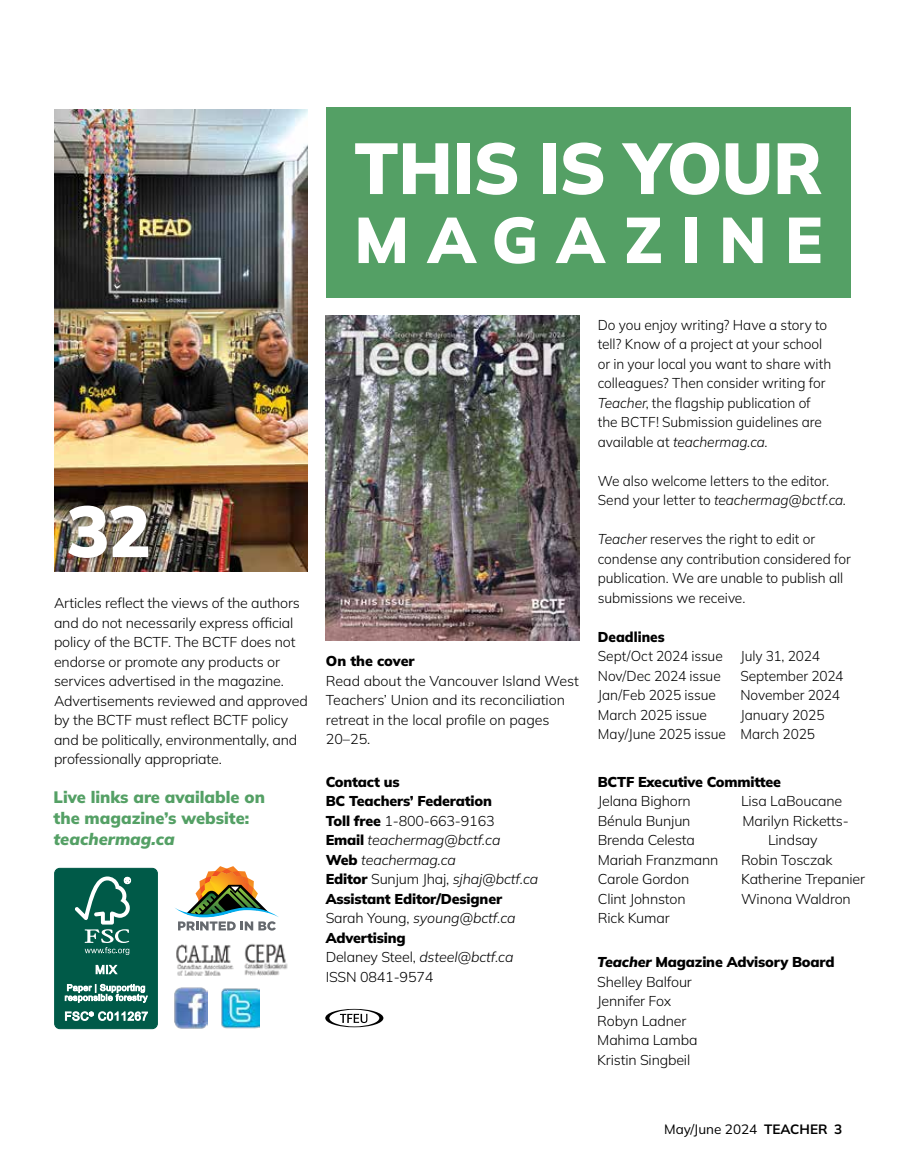
<style>
.page{position:relative;width:905px;height:1161px;background:#fff}
.page>*{position:absolute;margin:0;border:0;box-sizing:border-box;transform-origin:0 0}
.t1{font:900 72px "Mulish";letter-spacing:-.01em;color:#fff;scale:.96 1}
.t2{font:900 72px "Mulish";letter-spacing:-.01em;color:#fff}
.t3{font:900 64.5px "Mulish";letter-spacing:.3em;color:#fff;scale:.96 1}
.t4{font:900 16.5px/21px "Mulish";color:#54a065}
.t5{font:italic 900 16.5px "Mulish";color:#54a065}
.t6{font:200 14.25px/19.5px "Mulish";letter-spacing:-.01em;color:#000}
.t7{font:200 14.25px/19.5px "Mulish";letter-spacing:-.01em;color:#000;scale:.96 1}
.t8{font:900 14.25px/19.5px "Mulish";letter-spacing:-.01em;color:#000}
.t9{font:900 14.25px "Mulish";letter-spacing:-.01em;color:#000;scale:.96 1}
.t10{font:200 13.5px "Mulish";color:#000}
.s1{font-weight:200}
.s2{font-weight:200;font-style:italic}
.s3{font-style:italic}
.s4{font-weight:900;font-style:italic}
.s5{font-weight:900}
.s6{font-weight:700}
</style>
<div class="page">
<div style="left:326px;top:107px;width:524px;height:191px;background:#54a065"></div>
<img style="left:326px;top:315px;width:253px;height:325px">
<img style="left:54px;top:109px;width:254px;height:463px">
<div style="left:61px;top:498px;width:95px;height:67px;background:#000;opacity:.5"></div>
<img style="left:174px;top:987px;width:33px;height:42px">
<img style="left:221px;top:988px;width:38px;height:41px">
<svg style="left:175px;top:866px;width:104px;height:65px"></svg>
<img style="left:176px;top:944px;width:58px;height:32px">
<img style="left:244px;top:943px;width:44px;height:33px">
<div style="left:55px;top:868px;width:102px;height:161px;background:#005a48;border-radius:5px"></div>
<div style="left:54px;top:868px;width:104px;height:161px;border:1px solid #005a48;border-radius:5px"></div>
<svg style="left:75px;top:876px;width:56px;height:79px"></svg>
<svg style="left:96px;top:965px;width:21px;height:9px"></svg>
<svg style="left:65px;top:984px;width:83px;height:19px"></svg>
<svg style="left:65px;top:1011px;width:83px;height:10px"></svg>
<svg style="left:325px;top:1009px;width:58px;height:18px"></svg>
<h1 class="t1" style="left:354px;top:118px;width:489px">THIS IS YOUR</h1>
<h2 class="t3" style="left:354px;top:195px;width:489px">MAGAZINE</h2>
<h1 class="t2" style="left:67px;top:481px;width:86px">32</h1>
<p class="t6" style="left:54px;top:593px;width:255px">Articles reflect the views of the authors and do not necessarily express official policy of the BCTF. The BCTF does not endorse or promote any products or services advertised in the magazine.<br>Advertisements reviewed and approved by the BCTF must reflect BCTF policy and be politically, environmentally, and professionally appropriate.</p>
<p class="t4" style="left:54px;top:786px;width:213px">Live links are available on the magazine’s website:</p>
<p class="t5" style="left:54px;top:827px;width:123px">teachermag.ca</p>
<p class="t8" style="left:326px;top:651px;width:90px">On the cover</p>
<p class="t6" style="left:326px;top:670px;width:255px">Read about the Vancouver Island West<br>Teachers’ Union and its reconciliation retreat in the local profile on pages<br>20–25.</p>
<p class="t8" style="left:326px;top:771px;width:214px">Contact us<br>BC Teachers’ Federation<br>Toll free <span class="s1">1-800-663-9163<br></span>Email <span class="s2">teachermag@bctf.ca<br></span>Web <span class="s2">teachermag.ca<br></span>Editor <span class="s1">Sunjum Jhaj,</span> <span class="s2">sjhaj@bctf.ca<br></span>Assistant Editor/Designer<br><span class="s1">Sarah Young,</span> <span class="s2">syoung@bctf.ca<br></span>Advertising<br><span class="s1">Delaney Steel,</span> <span class="s2">dsteel@bctf.ca<br></span><span class="s1">ISSN 0841-9574</span></p>
<p class="t7" style="left:597px;top:314px;width:245px">Do you enjoy writing? Have a story to tell? Know of a project at your school or in your local you want to share with colleagues? Then consider writing for <span class="s3">Teacher</span>, the flagship publication of the BCTF! Submission guidelines are available at <span class="s3">teachermag.ca</span>.</p>
<p class="t7" style="left:597px;top:470px;width:260px">We also welcome letters to the editor.<br>Send your letter to <span class="s3">teachermag@bctf.ca</span>.</p>
<p class="t7" style="left:597px;top:529px;width:265px"><span class="s3">Teacher</span> reserves the right to edit or condense any contribution considered for publication. We are unable to publish all submissions we receive.</p>
<p class="t9" style="left:597px;top:626px;width:71px">Deadlines</p>
<p class="t7" style="left:597px;top:646px;width:233px">Sept/Oct 2024 issue July 31, 2024<br>Nov/Dec 2024 issue</p>
<p class="t7" style="left:740px;top:665px;width:109px">September 2024</p>
<p class="t7" style="left:597px;top:685px;width:124px">Jan/Feb 2025 issue</p>
<p class="t7" style="left:740px;top:685px;width:105px">November 2024</p>
<p class="t7" style="left:597px;top:704px;width:115px">March 2025 issue</p>
<p class="t7" style="left:597px;top:704px;width:238px;text-indent:143px">January 2025<br>May/June 2025 issue March 2025</p>
<p class="t8" style="left:597px;top:771px;width:185px">BCTF Executive Committee</p>
<p class="t6" style="left:597px;top:791px;width:122px">Jelana Bighorn<br>Bénula Bunjun<br>Brenda Celesta<br>Mariah Franzmann<br>Carole Gordon<br>Clint Johnston<br>Rick Kumar</p>
<p class="t6" style="left:741px;top:791px;width:103px">Lisa LaBoucane</p>
<p class="t6" style="left:742px;top:810px;width:108px">Marilyn Ricketts-</p>
<p class="t6" style="left:768px;top:830px;width:51px">Lindsay</p>
<p class="t6" style="left:741px;top:849px;width:93px">Robin Tosczak</p>
<p class="t6" style="left:741px;top:869px;width:126px">Katherine Trepanier</p>
<p class="t6" style="left:741px;top:888px;width:111px">Winona Waldron</p>
<p class="t6" style="left:597px;top:952px;width:239px"><span class="s4">Teacher</span> <span class="s5">Magazine Advisory Board<br></span>Shelley Balfour<br>Jennifer Fox<br>Robyn Ladner<br>Mahima Lamba<br>Kristin Singbeil</p>
<p class="t10" style="left:664px;top:1120px;width:180px">May/June 2024 <span class="s6">TEACHER 3</span></p>
</div>
